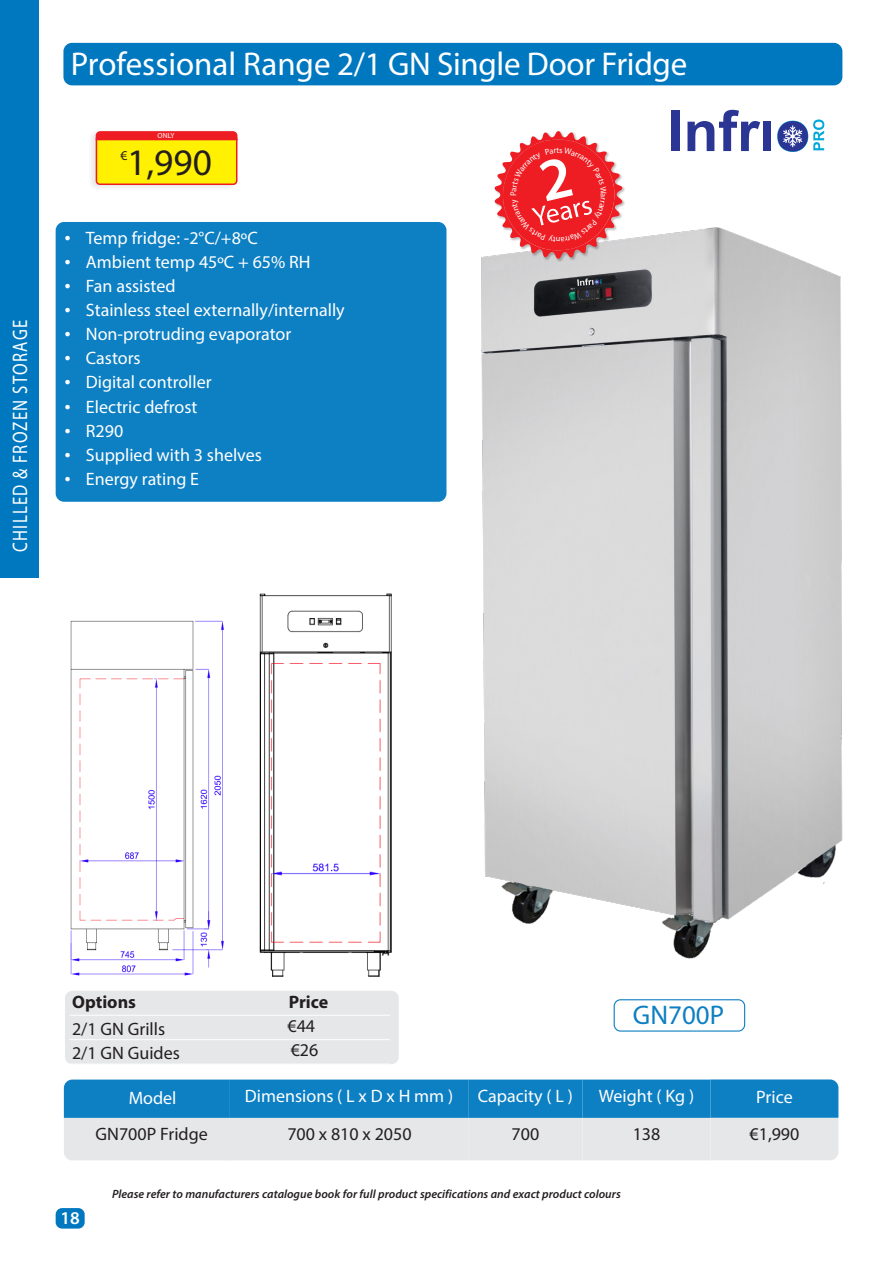
<style>
.page{position:relative;width:893px;height:1263px;background:#fff}
.page>*{position:absolute;margin:0;border:0;box-sizing:border-box;transform-origin:0 0}
.Prices_Box{font:37.5px "Myriad Pro";color:#231f20}
.Title_for_Index{font:33px "Myriad Pro";letter-spacing:-.01em;color:#fff}
.t1{font:27px "Myriad Pro";color:#0d7fc2}
.t2{font:21px "Myriad Pro";letter-spacing:.07em;color:#fff;scale:.8 1}
.Header_Price_Box{font:18px "Myriad Pro";color:#fff}
.Prices_Box-2{font:18px "Myriad Pro";color:#231f20}
.t3{font:700 18px "Myriad Pro";color:#231f20}
.t4{font:600 18px "Myriad Pro";color:#fff}
.Prices_Box-3{font:13.5px "Myriad Pro";color:#231f20}
.t5{font:italic 600 12px "Myriad Pro";color:#231f20}
.Prices_Box-4{font:7.5px "Myriad Pro";color:#fff}
.s1{font-family:"Times New Roman"}
</style>
<div class="page">
<div style="left:56px;top:1208px;width:29px;height:20px;background:#0078c0;border-radius:6px"></div>
<div style="left:0;top:0;width:38px;height:577px;background:#0078c0"></div>
<div style="left:235px;top:1122px;width:229px;height:34px;background:#e6e7e9"></div>
<div style="left:231px;top:1118px;width:237px;height:42px;border:9px solid #e6e7e9"></div>
<div style="left:473px;top:1122px;width:105px;height:34px;background:#e6e7e9"></div>
<div style="left:468px;top:1118px;width:115px;height:42px;border:9px solid #e6e7e9"></div>
<div style="left:587px;top:1122px;width:119px;height:34px;background:#e6e7e9"></div>
<div style="left:583px;top:1118px;width:127px;height:42px;border:9px solid #e6e7e9"></div>
<svg style="left:63px;top:1079px;width:173px;height:82px;background:#83b8d8"></svg>
<div style="left:234px;top:1084px;width:230px;height:29px;background:#0d7fc3"></div>
<div style="left:230px;top:1079px;width:238px;height:39px;border:9px solid #0d7fc3"></div>
<div style="left:473px;top:1084px;width:105px;height:29px;background:#0d7fc3"></div>
<div style="left:468px;top:1079px;width:115px;height:39px;border:9px solid #0d7fc3"></div>
<div style="left:65px;top:991px;width:334px;height:73px;background:#e6e7e9"></div>
<div style="left:63px;top:43px;width:779px;height:42px;background:#0078c0;border-radius:9px"></div>
<hr style="left:69px;top:1039px;width:321px;height:1px;background:#fff">
<hr style="left:70px;top:1015px;width:320px;height:1px;background:#fff">
<div style="left:60px;top:226px;width:382px;height:271px;background:#0d7fc3;border-radius:4px"></div>
<div style="left:56px;top:222px;width:390px;height:280px;border:9px solid #0d7fc3;border-radius:4px"></div>
<div style="left:587px;top:1084px;width:119px;height:29px;background:#0d7fc3"></div>
<div style="left:583px;top:1079px;width:127px;height:39px;border:9px solid #0d7fc3"></div>
<svg style="left:706px;top:1079px;width:133px;height:81px;background:#80b6d7"></svg>
<div style="left:671px;top:110px;width:9px;height:41px;background:#2a3594"></div>
<svg style="left:687px;top:110px;width:73px;height:41px"></svg>
<div style="left:763px;top:122px;width:8px;height:29px;background:#2a3594"></div>
<svg style="left:777px;top:119px;width:47px;height:33px"></svg>
<img style="left:70px;top:620px;width:154px;height:356px">
<img style="left:259px;top:593px;width:133px;height:384px">
<div style="left:614px;top:999px;width:131px;height:32px;border:1px solid #0d7fc2;border-radius:6px"></div>
<img style="left:481px;top:227px;width:361px;height:732px">
<div style="left:494px;top:131px;width:131px;height:131px;background:#231f20;opacity:.3"></div>
<div style="left:87px;top:129px;width:152px;height:63px;background:#f8f8f8"></div>
<svg style="left:95px;top:131px;width:143px;height:55px;background:#fac50f"></svg>
<svg style="left:494px;top:131px;width:129px;height:128px"></svg>
<p class="t2" style="left:7px;top:552px;width:291px;rotate:-90deg">CHILLED &amp; FROZEN STORAGE</p>
<p class="Title_for_Index" style="left:71px;top:44px;width:618px">Professional Range 2/1 GN Single Door Fridge</p>
<p class="Prices_Box-4" style="left:158px;top:131px;width:19px">ONLY</p>
<p class="Prices_Box-3" style="left:120px;top:147px;width:8px">€</p>
<p class="Prices_Box" style="left:127px;top:140px;width:86px">1,990</p>
<p class="Header_Price_Box" style="left:65px;top:227px;width:195px"><span class="s1">•</span> Temp fridge: -2°C/+8ºC</p>
<p class="Header_Price_Box" style="left:65px;top:251px;width:247px"><span class="s1">•</span> Ambient temp 45ºC + 65% RH</p>
<p class="Header_Price_Box" style="left:65px;top:275px;width:112px"><span class="s1">•</span> Fan assisted</p>
<p class="Header_Price_Box" style="left:65px;top:299px;width:282px"><span class="s1">•</span> Stainless steel externally/internally</p>
<p class="Header_Price_Box" style="left:65px;top:323px;width:228px"><span class="s1">•</span> Non-protruding evaporator</p>
<p class="Header_Price_Box" style="left:65px;top:347px;width:78px"><span class="s1">•</span> Castors</p>
<p class="Header_Price_Box" style="left:65px;top:371px;width:149px"><span class="s1">•</span> Digital controller</p>
<p class="Header_Price_Box" style="left:65px;top:395px;width:134px"><span class="s1">•</span> Electric defrost</p>
<p class="Header_Price_Box" style="left:65px;top:419px;width:60px"><span class="s1">•</span> R290</p>
<p class="Header_Price_Box" style="left:65px;top:443px;width:199px"><span class="s1">•</span> Supplied with 3 shelves</p>
<p class="Header_Price_Box" style="left:65px;top:467px;width:136px"><span class="s1">•</span> Energy rating E</p>
<p class="t3" style="left:72px;top:990px;width:66px">Options</p>
<p class="t3" style="left:289px;top:990px;width:41px">Price</p>
<p class="Prices_Box-2" style="left:72px;top:1018px;width:95px">2/1 GN Grills</p>
<p class="Prices_Box-2" style="left:287px;top:1015px;width:29px">€44</p>
<p class="Prices_Box-2" style="left:72px;top:1042px;width:109px">2/1 GN Guides</p>
<p class="Prices_Box-2" style="left:291px;top:1039px;width:29px">€26</p>
<p class="Header_Price_Box" style="left:129px;top:1086px;width:49px">Model</p>
<p class="Header_Price_Box" style="left:245px;top:1085px;width:210px">Dimensions ( L x D x H mm )</p>
<p class="Header_Price_Box" style="left:478px;top:1085px;width:96px">Capacity ( L )</p>
<p class="t1" style="left:633px;top:998px;width:93px">GN700P</p>
<p class="Header_Price_Box" style="left:599px;top:1085px;width:97px">Weight ( Kg )</p>
<p class="Header_Price_Box" style="left:756px;top:1086px;width:38px">Price</p>
<p class="Prices_Box-2" style="left:96px;top:1123px;width:114px">GN700P Fridge</p>
<p class="Prices_Box-2" style="left:287px;top:1123px;width:126px">700 x 810 x 2050</p>
<p class="Prices_Box-2" style="left:512px;top:1123px;width:29px">700</p>
<p class="Prices_Box-2" style="left:633px;top:1123px;width:29px">138</p>
<p class="Prices_Box-2" style="left:749px;top:1123px;width:51px">€1,990</p>
<p class="t4" style="left:61px;top:1206px;width:21px">18</p>
<p class="t5" style="left:112px;top:1186px;width:510px">Please refer to manufacturers catalogue book for full product specifications and exact product colours</p>
</div>
